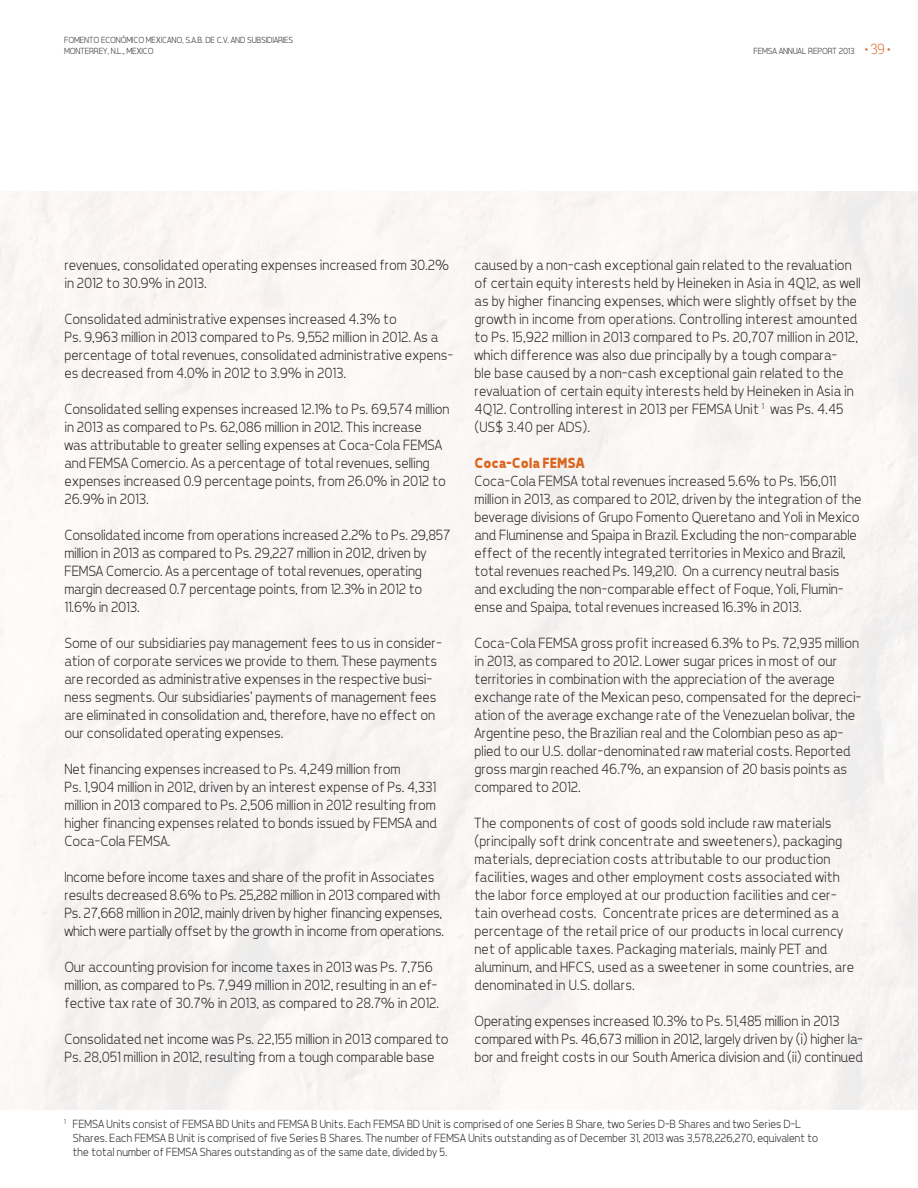
<style>
.page{position:relative;width:918px;height:1188px;background:#fff}
.page>*{position:absolute;margin:0;border:0;box-sizing:border-box;transform-origin:0 0}
.t1{font:300 15px/18px "Tepeno Sans";color:#231f20}
.t2{font:700 15px "Tepeno Sans";color:#dc641c}
.t3{font:300 12px/14.4px "Tepeno Sans";color:#231f20}
.t4{font:300 9px/10.8px "Tepeno Sans";color:#231f20}
.s1{font-family:"Nilland";font-weight:400;font-size:15px;color:#dc641c}
</style>
<div class="page">
<div style="left:0;top:191px;width:918px;height:919px;background:#faf6f4"></div>
<p class="t4" style="left:64px;top:35px;width:231px">FOMENTO ECONÓMICO MEXICANO, S.A.B. DE C.V. AND SUBSIDIARIES<br>MONTERREY, N.L., MEXICO</p>
<p class="t4" style="left:753px;top:45px;width:141px">FEMSA ANNUAL REPORT 2013 <span class="s1">•39•</span></p>
<p class="t1" style="left:64px;top:256px;width:386px">revenues, consolidated operating expenses increased from 30.2% in 2012 to 30.9% in 2013.</p>
<p class="t1" style="left:64px;top:310px;width:390px">Consolidated administrative expenses increased 4.3% to<br>Ps. 9,963 million in 2013 compared to Ps. 9,552 million in 2012. As a percentage of total revenues, consolidated administrative expens&shy;es decreased from 4.0% in 2012 to 3.9% in 2013.</p>
<p class="t1" style="left:64px;top:400px;width:387px">Consolidated selling expenses increased 12.1% to Ps. 69,574 million in 2013 as compared to Ps. 62,086 million in 2012. This increase<br>was attributable to greater selling expenses at Coca-Cola FEMSA and FEMSA Comercio. As a percentage of total revenues, selling expenses increased 0.9 percentage points, from 26.0% in 2012 to 26.9% in 2013.</p>
<p class="t1" style="left:64px;top:526px;width:388px">Consolidated income from operations increased 2.2% to Ps. 29,857 million in 2013 as compared to Ps. 29,227 million in 2012, driven by FEMSA Comercio. As a percentage of total revenues, operating margin decreased 0.7 percentage points, from 12.3% in 2012 to 11.6% in 2013.</p>
<p class="t1" style="left:64px;top:634px;width:379px">Some of our subsidiaries pay management fees to us in consider&shy;ation of corporate services we provide to them. These payments are recorded as administrative expenses in the respective busi&shy;ness segments. Our subsidiaries’ payments of management fees are eliminated in consolidation and, therefore, have no effect on our consolidated operating expenses.</p>
<p class="t1" style="left:64px;top:760px;width:374px">Net financing expenses increased to Ps. 4,249 million from<br>Ps. 1,904 million in 2012, driven by an interest expense of Ps. 4,331 million in 2013 compared to Ps. 2,506 million in 2012 resulting from higher financing expenses related to bonds issued by FEMSA and Coca-Cola FEMSA.</p>
<p class="t1" style="left:64px;top:868px;width:381px">Income before income taxes and share of the profit in Associates results decreased 8.6% to Ps. 25,282 million in 2013 compared with Ps. 27,668 million in 2012, mainly driven by higher financing expenses, which were partially offset by the growth in income from operations.</p>
<p class="t1" style="left:64px;top:958px;width:376px">Our accounting provision for income taxes in 2013 was Ps. 7,756 million, as compared to Ps. 7,949 million in 2012, resulting in an ef&shy;fective tax rate of 30.7% in 2013, as compared to 28.7% in 2012.</p>
<p class="t1" style="left:64px;top:1030px;width:386px">Consolidated net income was Ps. 22,155 million in 2013 compared to<br>Ps. 28,051 million in 2012, resulting from a tough comparable base</p>
<p class="t1" style="left:474px;top:256px;width:388px">caused by a non-cash exceptional gain related to the revaluation of certain equity interests held by Heineken in Asia in 4Q12, as well as by higher financing expenses, which were slightly offset by the growth in income from operations. Controlling interest amounted to Ps. 15,922 million in 2013 compared to Ps. 20,707 million in 2012, which difference was also due principally by a tough compara-<br>ble base caused by a non-cash exceptional gain related to the revaluation of certain equity interests held by Heineken in Asia in 4Q12. Controlling interest in 2013 per FEMSA Unit <sup>1</sup> was Ps. 4.45 (US$ 3.40 per ADS).</p>
<p class="t2" style="left:474px;top:454px;width:112px">Coca-Cola FEMSA</p>
<p class="t1" style="left:474px;top:472px;width:388px">Coca-Cola FEMSA total revenues increased 5.6% to Ps. 156,011 million in 2013, as compared to 2012, driven by the integration of the beverage divisions of Grupo Fomento Queretano and Yoli in Mexico and Fluminense and Spaipa in Brazil. Excluding the non-comparable effect of the recently integrated territories in Mexico and Brazil, total revenues reached Ps. 149,210. On a currency neutral basis and excluding the non-comparable effect of Foque, Yoli, Flumin&shy;ense and Spaipa, total revenues increased 16.3% in 2013.</p>
<p class="t1" style="left:474px;top:634px;width:388px">Coca-Cola FEMSA gross profit increased 6.3% to Ps. 72,935 million in 2013, as compared to 2012. Lower sugar prices in most of our territories in combination with the appreciation of the average exchange rate of the Mexican peso, compensated for the depreci&shy;ation of the average exchange rate of the Venezuelan bolivar, the Argentine peso, the Brazilian real and the Colombian peso as ap&shy;plied to our U.S. dollar-denominated raw material costs. Reported gross margin reached 46.7%, an expansion of 20 basis points as compared to 2012.</p>
<p class="t1" style="left:474px;top:814px;width:381px">The components of cost of goods sold include raw materials (principally soft drink concentrate and sweeteners), packaging materials, depreciation costs attributable to our production facilities, wages and other employment costs associated with the labor force employed at our production facilities and cer&shy;tain overhead costs. Concentrate prices are determined as a percentage of the retail price of our products in local currency net of applicable taxes. Packaging materials, mainly PET and aluminum, and HFCS, used as a sweetener in some countries, are denominated in U.S. dollars.</p>
<p class="t1" style="left:474px;top:1012px;width:390px">Operating expenses increased 10.3% to Ps. 51,485 million in 2013 compared with Ps. 46,673 million in 2012, largely driven by (i) higher la&shy;bor and freight costs in our South America division and (ii) continued</p>
<p class="t3" style="left:72px;top:1116px;width:747px;text-indent:-9px"><sup>1</sup> FEMSA Units consist of FEMSA BD Units and FEMSA B Units. Each FEMSA BD Unit is comprised of one Series B Share, two Series D-B Shares and two Series D-L<br>Shares. Each FEMSA B Unit is comprised of five Series B Shares. The number of FEMSA Units outstanding as of December 31, 2013 was 3,578,226,270, equivalent to the total number of FEMSA Shares outstanding as of the same date, divided by 5.</p>
</div>
